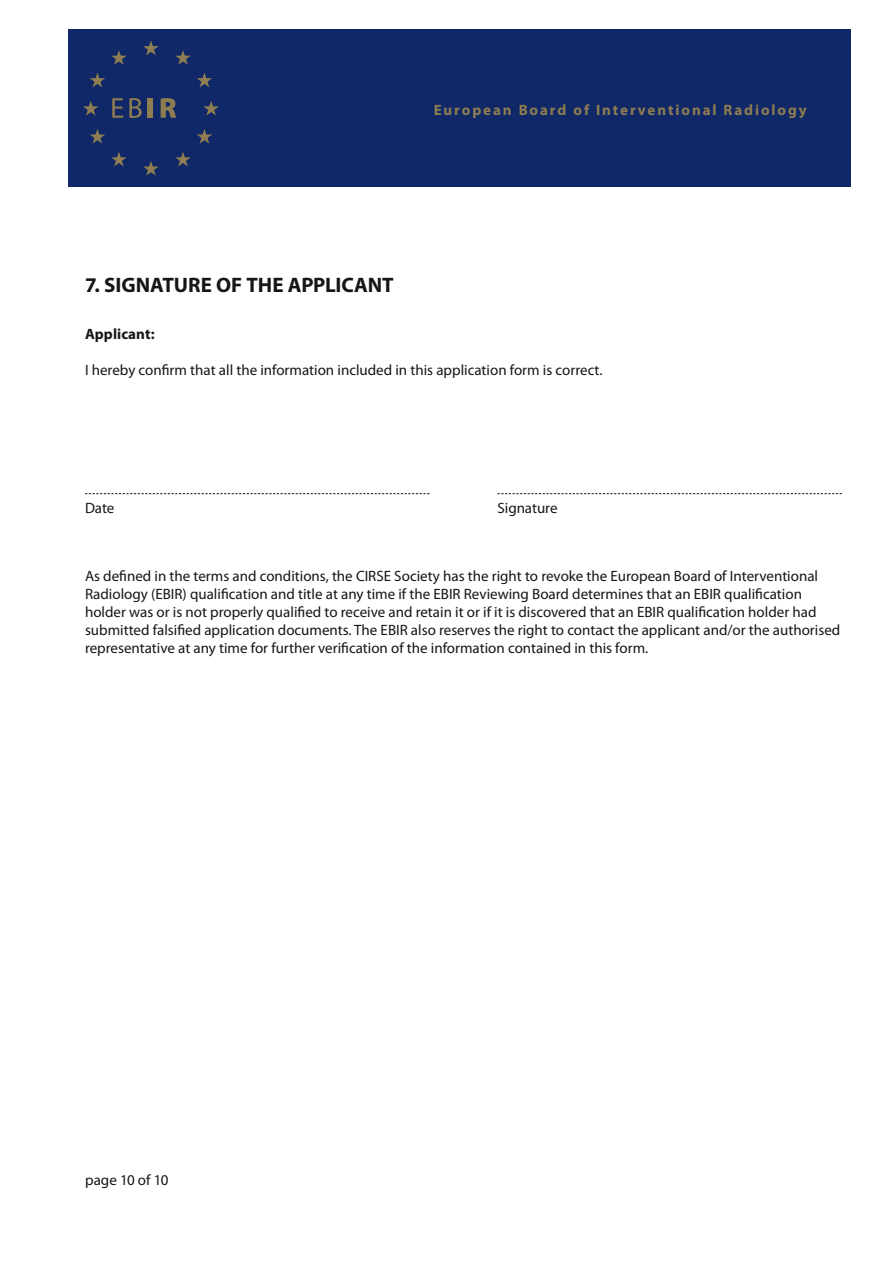
<style>
.page{position:relative;width:893px;height:1263px;background:#fff}
.page>*{position:absolute;margin:0;border:0;box-sizing:border-box;transform-origin:0 0}
.t1{font:700 21px "Myriad Pro";letter-spacing:-.005em;color:#151715}
.t2{font:15px/18px "Myriad Pro";color:#151715}
.t3{font:700 15px "Myriad Pro";letter-spacing:.125em;color:#8e7d52}
.t4{font:700 15px "Myriad Pro";letter-spacing:.005em;color:#151715}
</style>
<div class="page">
<svg style="left:85px;top:493px;width:344px;height:1px"></svg>
<svg style="left:497px;top:493px;width:345px;height:1px"></svg>
<div style="left:68px;top:30px;width:782px;height:157px;background:#102867"></div>
<svg style="left:197px;top:72px;width:15px;height:15px"></svg>
<svg style="left:175px;top:50px;width:16px;height:15px"></svg>
<svg style="left:143px;top:41px;width:16px;height:14px"></svg>
<svg style="left:111px;top:50px;width:16px;height:15px"></svg>
<svg style="left:90px;top:72px;width:15px;height:15px"></svg>
<svg style="left:83px;top:101px;width:16px;height:15px"></svg>
<svg style="left:90px;top:129px;width:15px;height:15px"></svg>
<svg style="left:111px;top:152px;width:16px;height:14px"></svg>
<svg style="left:143px;top:161px;width:16px;height:15px"></svg>
<svg style="left:175px;top:152px;width:16px;height:14px"></svg>
<svg style="left:203px;top:101px;width:16px;height:15px"></svg>
<svg style="left:197px;top:129px;width:15px;height:15px"></svg>
<svg style="left:112px;top:98px;width:11px;height:20px"></svg>
<svg style="left:129px;top:98px;width:13px;height:20px"></svg>
<div style="left:148px;top:98px;width:5px;height:20px;background:#8e7d52"></div>
<svg style="left:161px;top:98px;width:15px;height:20px"></svg>
<p class="t3" style="left:434px;top:102px;width:375px">European Board of Interventional Radiology</p>
<h1 class="t1" style="left:85px;top:273px;width:310px">7. SIGNATURE OF THE APPLICANT</h1>
<p class="t4" style="left:85px;top:325px;width:71px">Applicant:</p>
<p class="t2" style="left:85px;top:361px;width:519px">I hereby confirm that all the information included in this application form is correct.</p>
<p class="t2" style="left:85px;top:499px;width:31px">Date</p>
<p class="t2" style="left:497px;top:499px;width:62px">Signature</p>
<p class="t2" style="left:85px;top:567px;width:757px">As defined in the terms and conditions, the CIRSE Society has the right to revoke the European Board of Interventional Radiology (EBIR) qualification and title at any time if the EBIR Reviewing Board determines that an EBIR qualification holder was or is not properly qualified to receive and retain it or if it is discovered that an EBIR qualification holder had submitted falsified application documents. The EBIR also reserves the right to contact the applicant and/or the authorised representative at any time for further verification of the information contained in this form.</p>
<p class="t2" style="left:85px;top:1171px;width:85px">page 10 of 10</p>
</div>
